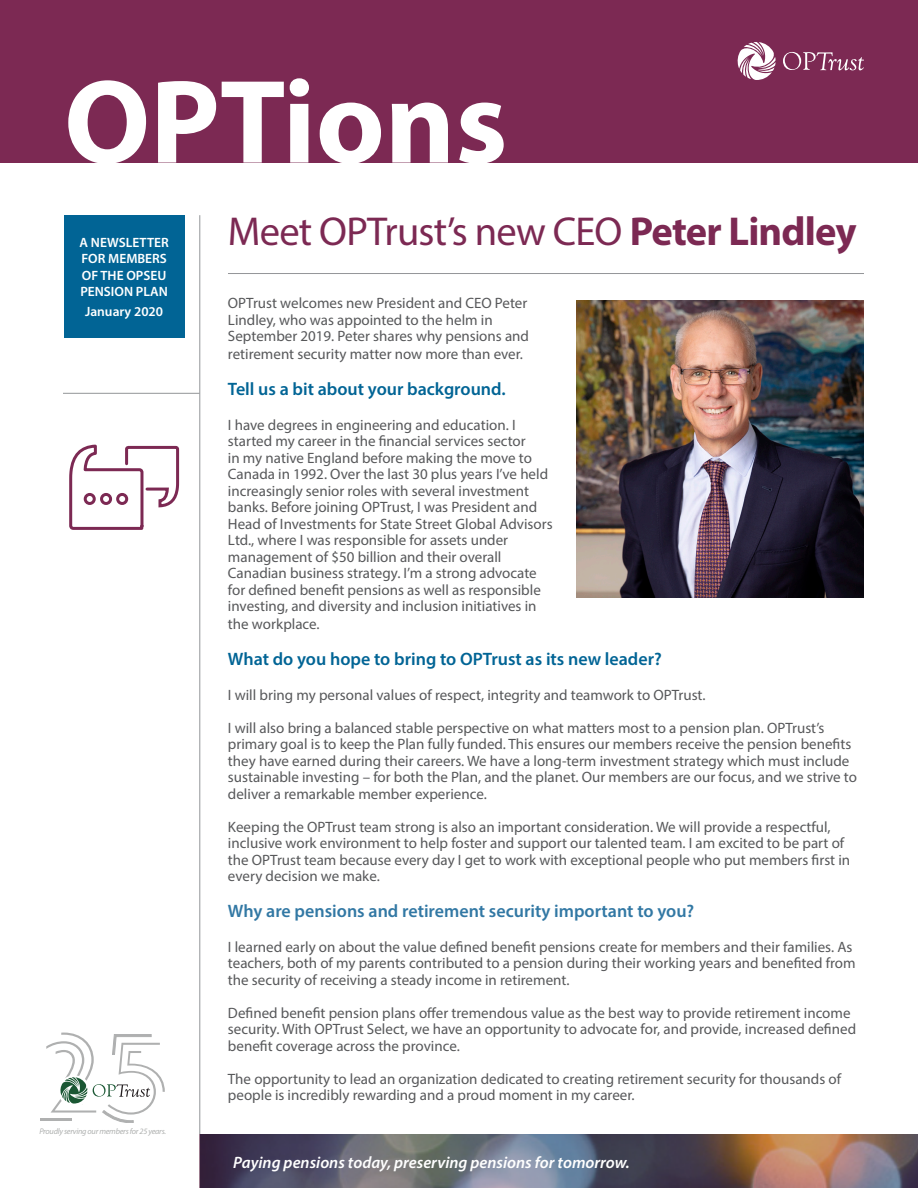
<style>
.page{position:relative;width:918px;height:1188px;background:#fff}
.page>*{position:absolute;margin:0;border:0;box-sizing:border-box;transform-origin:0 0}
.t1{font:700 120px "Myriad Pro";color:#fff}
.t2{font:40.5px "Myriad Pro";letter-spacing:-.02em;color:#7c2953}
.t3{font:600 18px "Myriad Pro";color:#016495}
.t4{font:600 18px "Myriad Pro";color:#3278a4}
.t5{font:italic 600 16.5px "Myriad Pro";color:#fff}
.t6{font:15px/16.5px "Myriad Pro";color:#57585a}
.t7{font:600 13.5px/16.5px "Myriad Pro";color:#fff}
.t8{font:italic 8.25px "Myriad Pro";letter-spacing:-.03em;color:#afb1b0}
.s1{font-weight:700}
</style>
<div class="page">
<div style="left:64px;top:215px;width:120px;height:123px;background:#016495"></div>
<div style="left:0;top:0;width:918px;height:162px;background:#7c2953"></div>
<hr style="left:200px;top:215px;width:1px;height:973px;background:#939598">
<hr style="left:228px;top:273px;width:636px;height:1px;background:#939598">
<hr style="left:63px;top:393px;width:137px;height:1px;background:#939598">
<svg style="left:199px;top:1134px;width:719px;height:54px;background:#6b626a"></svg>
<img style="left:577px;top:301px;width:287px;height:297px">
<svg style="left:69px;top:444px;width:111px;height:86px"></svg>
<hr style="left:40px;top:1119px;width:32px;height:2px;background:#afb0b0">
<svg style="left:46px;top:1033px;width:119px;height:90px"></svg>
<svg style="left:738px;top:42px;width:38px;height:38px"></svg>
<svg style="left:783px;top:52px;width:81px;height:18px"></svg>
<p class="t1" style="left:64px;top:44px;width:445px">OPTions</p>
<p class="t7" style="left:80px;top:233px;width:91px">A NEWSLETTER<br>FOR MEMBERS<br>OF THE OPSEU<br>PENSION PLAN</p>
<p class="t7" style="left:85px;top:303px;width:79px">January 2020</p>
<p class="t8" style="left:39px;top:1126px;width:128px">Proudly serving our members for 25 years.</p>
<p class="t2" style="left:228px;top:207px;width:630px">Meet OPTrust’s new CEO <span class="s1">Peter Lindley</span></p>
<p class="t6" style="left:228px;top:295px;width:303px">OPTrust welcomes new President and CEO Peter<br>Lindley, who was appointed to the helm in<br>September 2019. Peter shares why pensions and</p>
<p class="t6" style="left:228px;top:346px;width:297px">retirement security matter now more than ever.</p>
<p class="t3" style="left:228px;top:378px;width:279px">Tell us a bit about your background.</p>
<p class="t6" style="left:228px;top:416px;width:326px">I have degrees in engineering and education. I started my career in the financial services sector<br>in my native England before making the move to Canada in 1992. Over the last 30 plus years I’ve held increasingly senior roles with several investment banks. Before joining OPTrust, I was President and Head of Investments for State Street Global Advisors Ltd., where I was responsible for assets under management of $50 billion and their overall Canadian business strategy. I’m a strong advocate for defined benefit pensions as well as responsible investing, and diversity and inclusion initiatives in</p>
<p class="t6" style="left:228px;top:616px;width:93px">the workplace.</p>
<p class="t3" style="left:228px;top:648px;width:435px">What do you hope to bring to OPTrust as its new leader?</p>
<p class="t6" style="left:228px;top:686px;width:479px">I will bring my personal values of respect, integrity and teamwork to OPTrust.</p>
<p class="t6" style="left:228px;top:719px;width:631px">I will also bring a balanced stable perspective on what matters most to a pension plan. OPTrust’s primary goal is to keep the Plan fully funded. This ensures our members receive the pension benefits they have earned during their careers. We have a long-term investment strategy which must include sustainable investing – for both the Plan, and the planet. Our members are our focus, and we strive to deliver a remarkable member experience.</p>
<p class="t6" style="left:228px;top:818px;width:624px">Keeping the OPTrust team strong is also an important consideration. We will provide a respectful, inclusive work environment to help foster and support our talented team. I am excited to be part of the OPTrust team because every day I get to work with exceptional people who put members first in every decision we make.</p>
<p class="t4" style="left:228px;top:900px;width:468px">Why are pensions and retirement security important to you?</p>
<p class="t6" style="left:228px;top:938px;width:629px">I learned early on about the value defined benefit pensions create for members and their families. As teachers, both of my parents contributed to a pension during their working years and benefited from the security of receiving a steady income in retirement.</p>
<p class="t6" style="left:228px;top:1004px;width:630px">Defined benefit pension plans offer tremendous value as the best way to provide retirement income security. With OPTrust Select, we have an opportunity to advocate for, and provide, increased defined benefit coverage across the province.</p>
<p class="t6" style="left:228px;top:1070px;width:615px">The opportunity to lead an organization dedicated to creating retirement security for thousands of people is incredibly rewarding and a proud moment in my career.</p>
<p class="t5" style="left:233px;top:1152px;width:398px">Paying pensions today, preserving pensions for tomorrow.</p>
</div>
